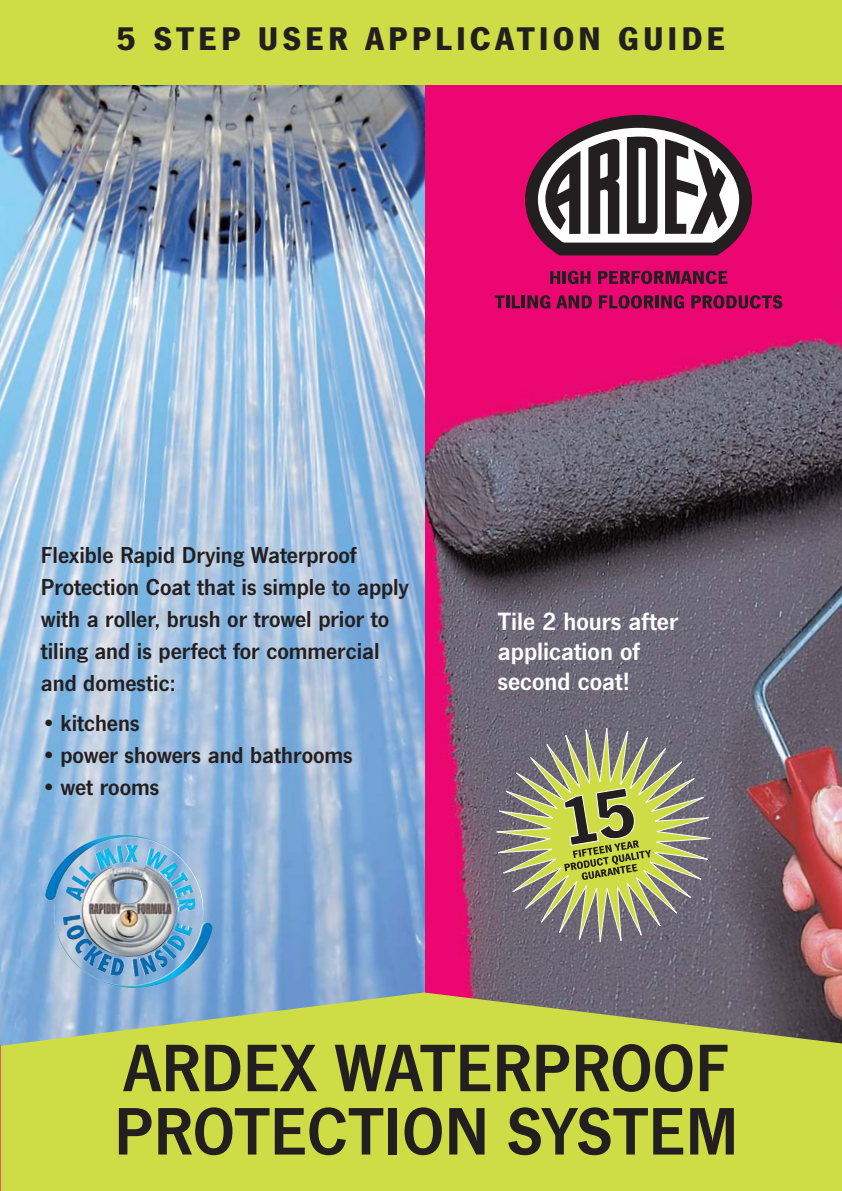
<style>
.page{position:relative;width:842px;height:1191px;background:#fff}
.page>*{position:absolute;margin:0;border:0;box-sizing:border-box;transform-origin:0 0}
.t1{font:600 69.6px/63.2px "News Gothic T";color:#231f20}
.t2{font:700 34px "News Gothic T";letter-spacing:.115em;color:#231f20}
.t3{font:600 26px/30px "News Gothic T";color:#fff}
.t4{font:600 24px/32px "News Gothic T";color:#231f20}
</style>
<div class="page">
<img style="left:425px;top:85px;width:417px;height:907px">
<img style="left:0;top:85px;width:425px;height:907px">
<svg style="left:0;top:992px;width:1px;height:199px"></svg>
<svg style="left:1px;top:992px;width:841px;height:199px;background:#c2d151"></svg>
<div style="left:0;top:0;width:842px;height:85px;background:#cedd45"></div>
<img style="left:119px;top:835px;width:85px;height:85px">
<svg style="left:519px;top:108px;width:239px;height:176px"></svg>
<svg style="left:494px;top:295px;width:56px;height:14px"></svg>
<svg style="left:556px;top:295px;width:36px;height:13px"></svg>
<svg style="left:599px;top:295px;width:55px;height:14px"></svg>
<hr style="left:655px;top:295px;width:4px;height:13px;background:#231f20">
<svg style="left:661px;top:295px;width:23px;height:14px"></svg>
<svg style="left:691px;top:295px;width:91px;height:14px"></svg>
<svg style="left:496px;top:728px;width:214px;height:214px;background:#8e8e77"></svg>
<svg style="left:564px;top:787px;width:87px;height:93px;background:#9ea745"></svg>
<h2 class="t2" style="left:116px;top:25px;width:611px">5 STEP USER APPLICATION GUIDE</h2>
<p class="t4" style="left:41px;top:541px;width:369px">Flexible Rapid Drying Waterproof<br>Protection Coat that is simple to apply with a roller, brush or trowel prior to tiling and is perfect for commercial and domestic:</p>
<p class="t4" style="left:41px;top:709px;width:100px">• kitchens</p>
<p class="t4" style="left:41px;top:741px;width:313px">• power showers and bathrooms</p>
<p class="t4" style="left:41px;top:773px;width:120px">• wet rooms</p>
<p class="t3" style="left:498px;top:608px;width:182px">Tile 2 hours after application of second coat!</p>
<h1 class="t1" style="left:114px;top:1042px;width:626px">ARDEX WATERPROOF<br>PROTECTION SYSTEM</h1>
</div>
